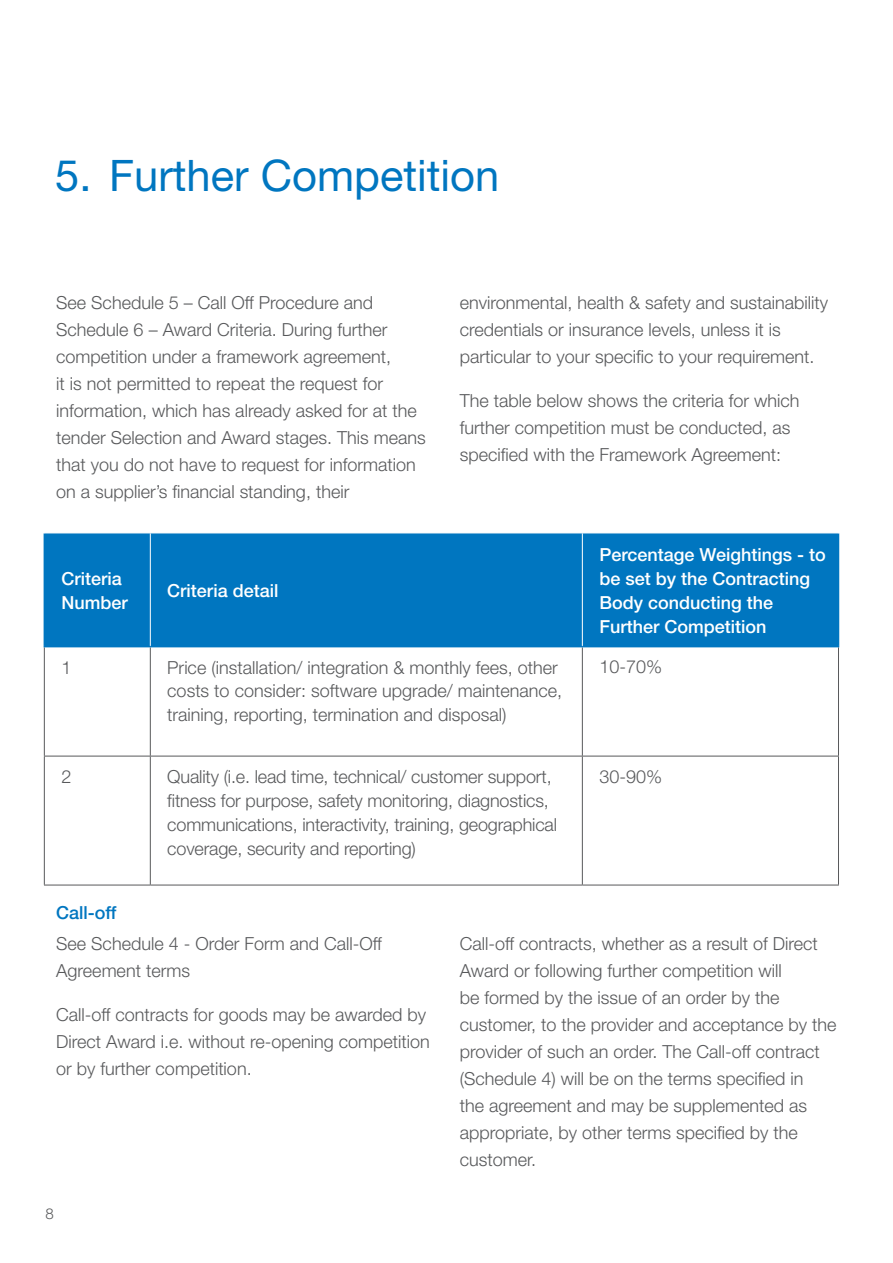
<style>
.page{position:relative;width:893px;height:1263px;background:#fff}
.page>*{position:absolute;margin:0;border:0;box-sizing:border-box;transform-origin:0 0}
.t1{font:43.5px "Helvetica Neue LT";color:#0076c0}
.t2{font:300 18px/27px "Helvetica Neue LT";color:#58595b}
.t3{font:500 18px/24px "Helvetica Neue LT";color:#fff}
.t4{font:500 18px "Helvetica Neue LT";color:#0076c0}
.t5{font:300 15px "Helvetica Neue LT";color:#58595b}
</style>
<div class="page">
<div style="left:45px;top:534px;width:793px;height:112px;background:#0076c0"></div>
<hr style="left:44px;top:647px;width:1px;height:109px;background:#58595b">
<hr style="left:150px;top:647px;width:1px;height:109px;background:#58595b">
<hr style="left:582px;top:647px;width:1px;height:109px;background:#58595b">
<hr style="left:838px;top:647px;width:1px;height:109px;background:#58595b">
<hr style="left:44px;top:756px;width:106px;height:1px;background:#58595b">
<hr style="left:44px;top:756px;width:1px;height:129px;background:#58595b">
<hr style="left:150px;top:756px;width:432px;height:1px;background:#58595b">
<hr style="left:150px;top:756px;width:1px;height:129px;background:#58595b">
<hr style="left:582px;top:756px;width:257px;height:1px;background:#58595b">
<hr style="left:582px;top:756px;width:1px;height:129px;background:#58595b">
<hr style="left:838px;top:756px;width:1px;height:129px;background:#58595b">
<hr style="left:44px;top:885px;width:106px;height:1px;background:#58595b">
<hr style="left:150px;top:885px;width:432px;height:1px;background:#58595b">
<hr style="left:582px;top:885px;width:257px;height:1px;background:#58595b">
<hr style="left:44px;top:533px;width:1px;height:113px;background:#0076c0">
<hr style="left:838px;top:533px;width:1px;height:113px;background:#0076c0">
<hr style="left:44px;top:646px;width:106px;height:1px;background:#0076c0">
<hr style="left:150px;top:646px;width:432px;height:1px;background:#0076c0">
<hr style="left:582px;top:646px;width:257px;height:1px;background:#0076c0">
<hr style="left:44px;top:533px;width:106px;height:1px;background:#fff">
<hr style="left:150px;top:533px;width:1px;height:113px;background:#fff">
<hr style="left:582px;top:533px;width:257px;height:1px;background:#fff">
<hr style="left:582px;top:533px;width:1px;height:113px;background:#fff">
<h1 class="t1" style="left:55px;top:150px;width:445px">5. Further Competition</h1>
<p class="t2" style="left:56px;top:289px;width:371px">See Schedule 5 – Call Off Procedure and Schedule 6 – Award Criteria. During further competition under a framework agreement,<br>it is not permitted to repeat the request for information, which has already asked for at the tender Selection and Award stages. This means that you do not have to request for information on a supplier’s financial standing, their</p>
<p class="t2" style="left:460px;top:289px;width:370px">environmental, health &amp; safety and sustainability credentials or insurance levels, unless it is particular to your specific to your requirement.</p>
<p class="t2" style="left:460px;top:387px;width:341px">The table below shows the criteria for which further competition must be conducted, as specified with the Framework Agreement:</p>
<p class="t3" style="left:61px;top:566px;width:68px">Criteria<br>Number</p>
<p class="t3" style="left:167px;top:578px;width:113px">Criteria detail</p>
<p class="t3" style="left:599px;top:542px;width:228px">Percentage Weightings - to be set by the Contracting<br>Body conducting the<br>Further Competition</p>
<p class="t2" style="left:61px;top:653px;width:12px">1</p>
<p class="t2" style="left:167px;top:655px;width:396px;line-height:24px">Price (installation/ integration &amp; monthly fees, other costs to consider: software upgrade/ maintenance, training, reporting, termination and disposal)</p>
<p class="t2" style="left:599px;top:653px;width:64px">10-70%</p>
<p class="t2" style="left:61px;top:763px;width:12px">2</p>
<p class="t2" style="left:167px;top:764px;width:391px;line-height:24px">Quality (i.e. lead time, technical/ customer support, fitness for purpose, safety monitoring, diagnostics, communications, interactivity, training, geographical coverage, security and reporting)</p>
<p class="t2" style="left:599px;top:763px;width:64px">30-90%</p>
<p class="t4" style="left:56px;top:901px;width:62px">Call-off</p>
<p class="t2" style="left:56px;top:930px;width:327px">See Schedule 4 - Order Form and Call-Off<br>Agreement terms</p>
<p class="t2" style="left:56px;top:1001px;width:375px">Call-off contracts for goods may be awarded by<br>Direct Award i.e. without re-opening competition or by further competition.</p>
<p class="t5" style="left:46px;top:1205px;width:10px">8</p>
<p class="t2" style="left:460px;top:930px;width:378px">Call-off contracts, whether as a result of Direct Award or following further competition will<br>be formed by the issue of an order by the customer, to the provider and acceptance by the provider of such an order. The Call-off contract (Schedule 4) will be on the terms specified in<br>the agreement and may be supplemented as appropriate, by other terms specified by the customer.</p>
</div>
